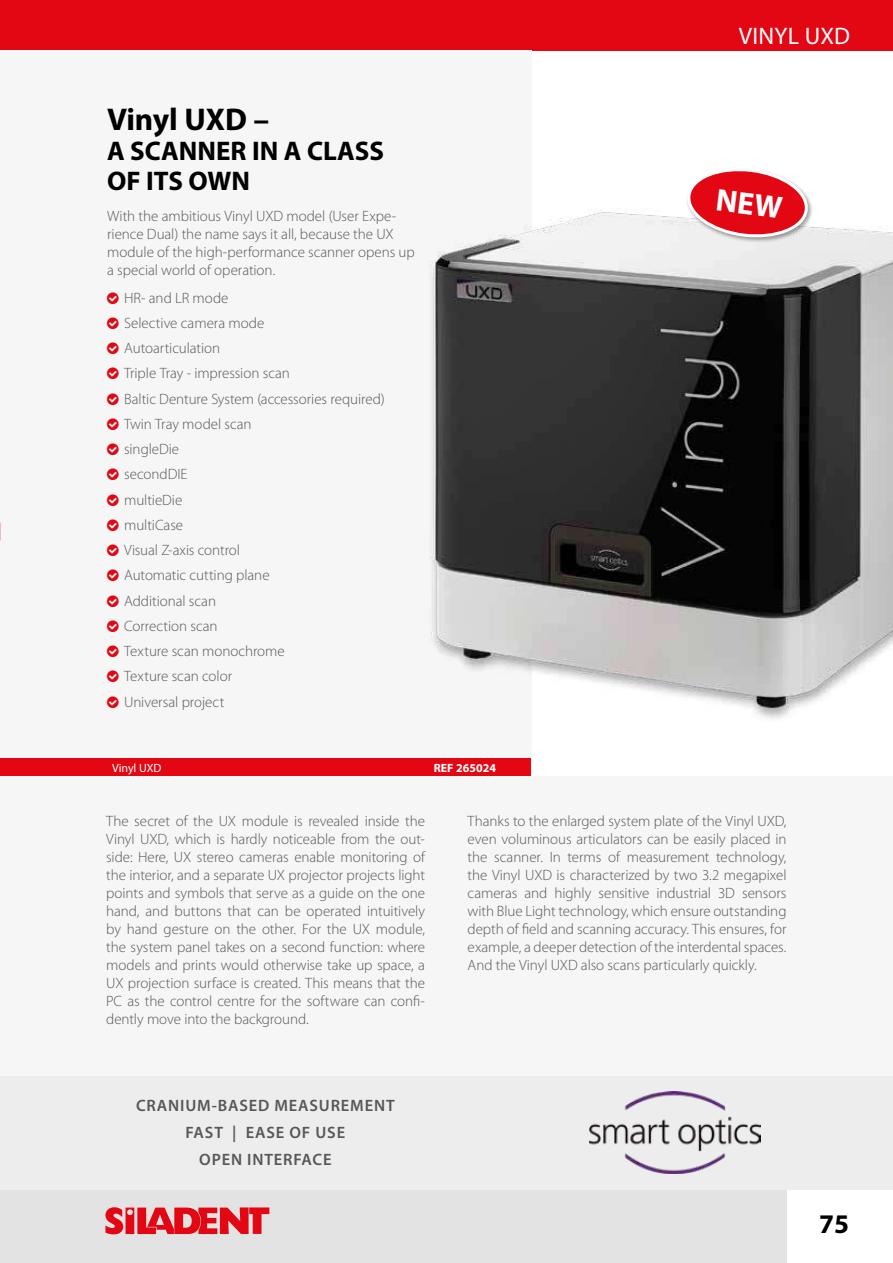
<style>
.page{position:relative;width:893px;height:1263px;background:#fff}
.page>*{position:absolute;margin:0;border:0;box-sizing:border-box;transform-origin:0 0}
.t1{font:700 31.5px "Myriad Pro";color:#000}
.t2{font:700 27px/30px "Myriad Pro";color:#000}
.t3{font:24px "Myriad Pro";letter-spacing:.01em;color:#fff}
.t4{font:600 16.5px/27px "Myriad Pro";letter-spacing:.05em;color:#575756;text-align:center}
.t5{font:300 15px/18px "Myriad Pro";letter-spacing:-.005em;color:#575756}
.t6{font:700 12px "Myriad Pro";color:#fff}
.t7{font:12px "Myriad Pro";color:#fff}
</style>
<div class="page">
<div style="left:0;top:0;width:893px;height:51px;background:#e30613"></div>
<div style="left:0;top:1190px;width:786px;height:73px;background:#e3e3e3"></div>
<svg style="left:105px;top:1207px;width:164px;height:27px"></svg>
<div style="left:0;top:51px;width:531px;height:1139px;background:#f6f6f6"></div>
<div style="left:0;top:1075px;width:893px;height:115px;background:#ededed"></div>
<img style="left:590px;top:1092px;width:170px;height:82px">
<img style="left:422px;top:208px;width:471px;height:551px">
<div style="left:686px;top:167px;width:127px;height:76px;background:#000;opacity:.35"></div>
<div style="left:0;top:776px;width:893px;height:299px;background:#f6f6f6"></div>
<div style="left:0;top:759px;width:531px;height:17px;background:#e30613"></div>
<svg style="left:683px;top:167px;width:129px;height:72px"></svg>
<h1 class="t1" style="left:107px;top:99px;width:164px">Vinyl UXD –</h1>
<h2 class="t2" style="left:107px;top:135px;width:278px">A SCANNER IN A CLASS<br>OF ITS OWN</h2>
<p class="t5" style="left:107px;top:207px;width:309px">With the ambitious Vinyl UXD model (User Expe&shy;rience Dual) the name says it all, because the UX module of the high-performance scanner opens up a special world of operation.</p>
<p class="t5" style="left:124px;top:285px;width:262px;line-height:25.2px">HR- and LR mode<br>Selective camera mode<br>Autoarticulation<br>Triple Tray - impression scan<br>Baltic Denture System (accessories required)<br>Twin Tray model scan<br>singleDie<br>secondDIE<br>multieDie<br>multiCase<br>Visual Z-axis control<br>Automatic cutting plane<br>Additional scan<br>Correction scan<br>Texture scan monochrome<br>Texture scan color<br>Universal project</p>
<p class="t7" style="left:112px;top:760px;width:51px">Vinyl UXD</p>
<p class="t6" style="left:434px;top:760px;width:64px">REF 265024</p>
<h3 class="t3" style="left:739px;top:21px;width:113px">VINYL UXD</h3>
<p class="t5" style="left:106px;top:812px;width:320px;text-align:justify">The secret of the UX module is revealed inside the Vinyl UXD, which is hardly noticeable from the out&shy;side: Here, UX stereo cameras enable monitoring of the interior, and a separate UX projector projects light points and symbols that serve as a guide on the one hand, and buttons that can be operated intuitively by hand gesture on the other. For the UX module, the system panel takes on a second function: where models and prints would otherwise take up space, a UX projection surface is created. This means that the PC as the control centre for the software can confi&shy;dently move into the background.</p>
<p class="t5" style="left:468px;top:812px;width:320px;text-align:justify">Thanks to the enlarged system plate of the Vinyl UXD, even voluminous articulators can be easily placed in the scanner. In terms of measurement technology, the Vinyl UXD is characterized by two 3.2 megapixel cameras and highly sensitive industrial 3D sensors with Blue Light technology, which ensure outstanding depth of field and scanning accuracy. This ensures, for example, a deeper detection of the interdental spaces.<br>And the Vinyl UXD also scans particularly quickly.</p>
<p class="t4" style="left:136px;top:1091px;width:260px">CRANIUM-BASED MEASUREMENT<br>FAST | EASE OF USE<br>OPEN INTERFACE</p>
<h2 class="t2" style="left:819px;top:1208px;width:31px">75</h2>
</div>
